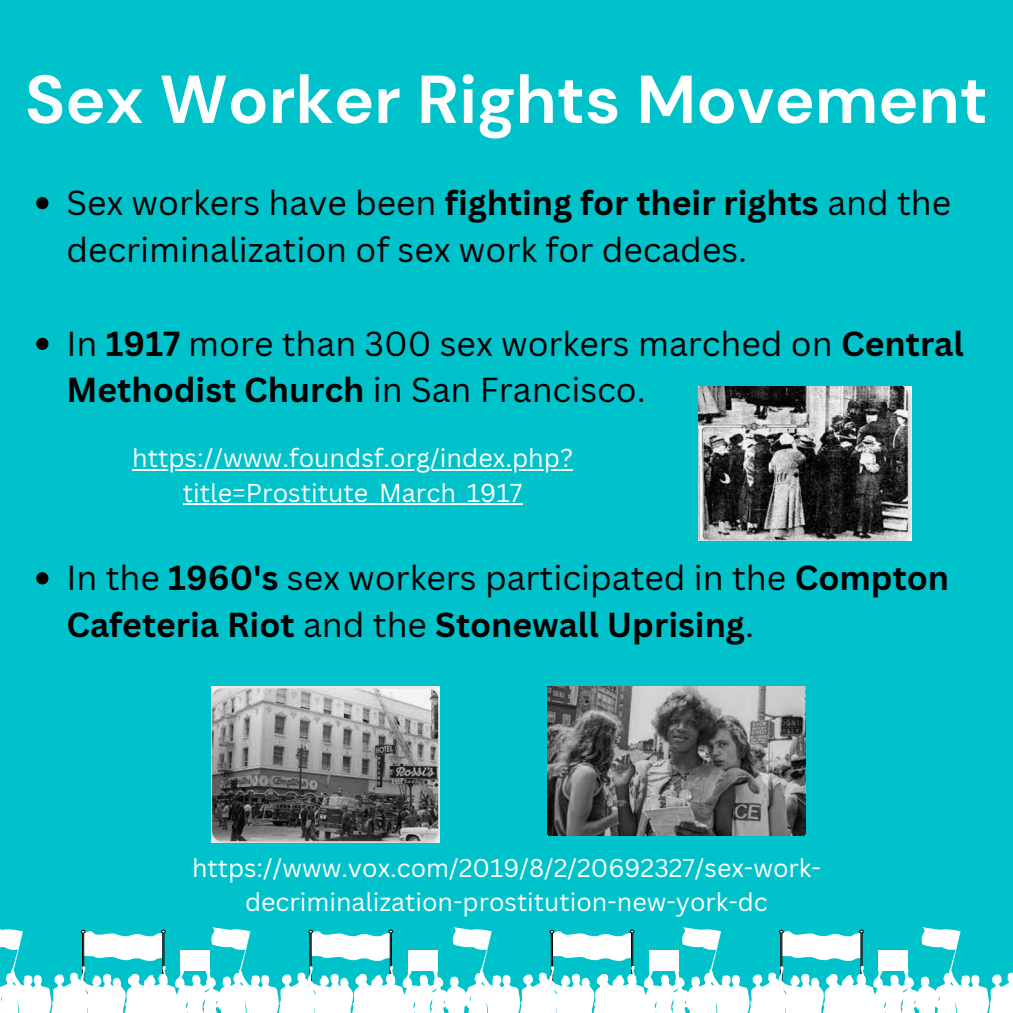
<style>
.page{position:relative;width:1013px;height:1013px;background:#fff}
.page>*{position:absolute;margin:0;border:0;box-sizing:border-box;transform-origin:0 0}
.t1{font:700 67.5px "DM Sans";color:#fff}
.t2{font:33.75px/46.9px "Canva Sans";color:#000}
.t3{font:700 33.75px/46.9px "Canva Sans";color:#000}
.t4{font:25.12px/34.8px "Canva Sans";color:#fff;text-align:center}
.t5{font:25px/34.8px "Canva Sans";color:#fff;text-align:center}
.s1{font-weight:700}
.s2{font-weight:400}
</style>
<div class="page">
<div style="left:0;top:0;width:1012px;height:1012px;background:#00c2cb"></div>
<svg style="left:0;top:927px;width:1012px;height:85px"></svg>
<img style="left:212px;top:686px;width:227px;height:156px">
<img style="left:698px;top:386px;width:213px;height:154px">
<img style="left:547px;top:686px;width:258px;height:149px">
<svg style="left:36px;top:197px;width:12px;height:12px"></svg>
<svg style="left:36px;top:338px;width:12px;height:12px"></svg>
<svg style="left:36px;top:572px;width:12px;height:12px"></svg>
<hr style="left:132px;top:468px;width:441px;height:2px;background:#fff">
<hr style="left:183px;top:503px;width:339px;height:2px;background:#fff">
<p class="t1" style="left:25px;top:56px;width:964px">Sex Worker Rights Movement</p>
<p class="t2" style="left:66px;top:178px;width:886px">Sex workers have been <span class="s1">fighting for their rights</span> and the decriminalization of sex work for decades.</p>
<p class="t2" style="left:66px;top:319px;width:898px">In <span class="s1">1917</span> more than 300 sex workers marched on <span class="s1">Central<br>Methodist Church</span> in San Francisco.</p>
<p class="t4" style="left:132px;top:439px;width:442px">https://www.foundsf.org/index.php? title=Prostitute_March_1917</p>
<p class="t3" style="left:66px;top:553px;width:884px"><span class="s2">In the</span> 1960's <span class="s2">sex workers participated in the</span> Compton<br>Cafeteria Riot <span class="s2">and the</span> Stonewall Uprising<span class="s2">.</span></p>
<p class="t5" style="left:192px;top:849px;width:630px">https://www.vox.com/2019/8/2/20692327/sex-work&shy;decriminalization-prostitution-new-york-dc</p>
</div>
